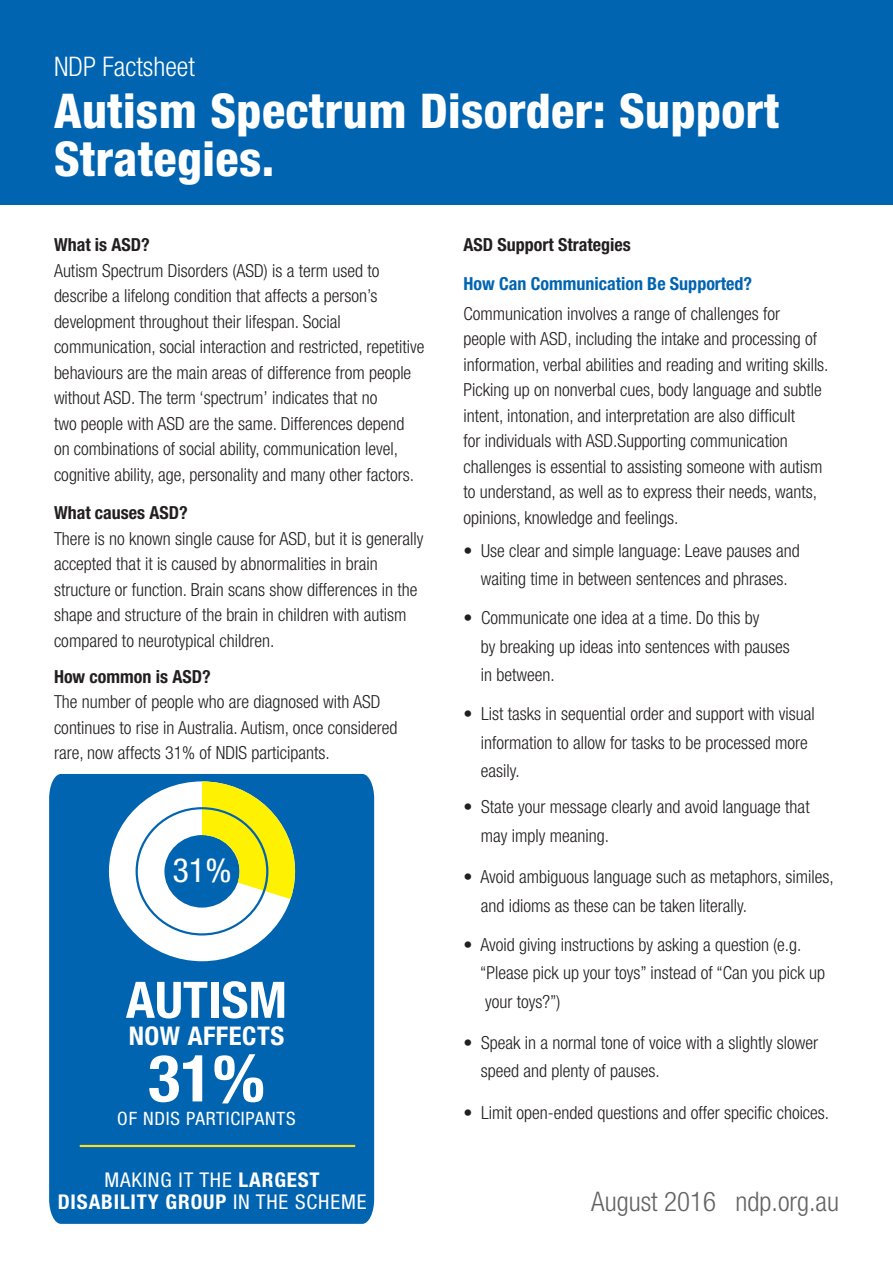
<style>
.page{position:relative;width:893px;height:1263px;background:#fff}
.page>*{position:absolute;margin:0;border:0;box-sizing:border-box;transform-origin:0 0}
.t1{font:700 condensed 65.1px "Helvetica Neue";color:#fff;scale:1.04 1}
.t2{font:700 condensed 50.4px "Helvetica Neue";color:#fff;scale:1.04 1}
.t3{font:800 condensed 48px/48px "Helvetica Neue";letter-spacing:.01em;color:#fff}
.t4{font:condensed 33.3px "Helvetica Neue";color:#fff;scale:1.04 1}
.t5{font:300 condensed 27px "Helvetica Neue";color:#636366}
.t6{font:300 condensed 27px "Helvetica Neue";color:#fff}
.t7{font:700 condensed 25.8px "Helvetica Neue";letter-spacing:.02em;color:#fff;scale:1.04 1}
.t8{font:condensed 20.4px/21.6px "Helvetica Neue";letter-spacing:.04em;color:#fff;text-align:center;scale:1.04 1}
.t9{font:condensed 18.45px "Helvetica Neue";letter-spacing:.04em;color:#fff;scale:1.04 1}
.t10{font:300 condensed 18px/25.5px "Helvetica Neue";color:#231f20}
.t11{font:700 condensed 18px "Helvetica Neue";color:#231f20}
.s1{font-weight:700}
.s2{font-weight:700;color:#0164b1}
</style>
<div class="page">
<div style="left:0;top:0;width:893px;height:204px;background:#0164b1"></div>
<div style="left:49px;top:774px;width:325px;height:450px;background:#0164b1"></div>
<svg style="left:109px;top:781px;width:186px;height:180px"></svg>
<hr style="left:80px;top:1145px;width:275px;height:2px;background:#ffdd17">
<p class="t6" style="left:54px;top:50px;width:142px">NDP Factsheet</p>
<p class="t3" style="left:54px;top:86px;width:727px">Autism Spectrum Disorder: Support<br>Strategies.</p>
<p class="t10" style="left:54px;top:232px;width:372px"><span class="s1">What is ASD?<br></span>Autism Spectrum Disorders (ASD) is a term used to describe a lifelong condition that affects a person’s development throughout their lifespan. Social communication, social interaction and restricted, repetitive behaviours are the main areas of difference from people without ASD. The term ‘spectrum’ indicates that no<br>two people with ASD are the same. Differences depend on combinations of social ability, communication level, cognitive ability, age, personality and many other factors.</p>
<p class="t10" style="left:54px;top:500px;width:371px"><span class="s1">What causes ASD?<br></span>There is no known single cause for ASD, but it is generally accepted that it is caused by abnormalities in brain structure or function. Brain scans show differences in the shape and structure of the brain in children with autism compared to neurotypical children.</p>
<p class="t10" style="left:54px;top:663px;width:345px"><span class="s1">How common is ASD?<br></span>The number of people who are diagnosed with ASD continues to rise in Australia. Autism, once considered rare, now affects 31% of NDIS participants.</p>
<p class="t4" style="left:172px;top:851px;width:59px">31%</p>
<p class="t2" style="left:126px;top:969px;width:156px">AUTISM</p>
<p class="t7" style="left:129px;top:1020px;width:151px">NOW AFFECTS</p>
<p class="t1" style="left:148px;top:1039px;width:114px">31%</p>
<p class="t9" style="left:117px;top:1107px;width:173px">OF NDIS PARTICIPANTS</p>
<p class="t8" style="left:58px;top:1169px;width:298px">MAKING IT THE <span class="s1">LARGEST<br>DISABILITY GROUP</span> IN THE SCHEME</p>
<p class="t11" style="left:463px;top:234px;width:169px">ASD Support Strategies</p>
<p class="t10" style="left:463px;top:268px;width:318px;line-height:30px"><span class="s2">How Can Communication Be Supported?<br></span>Communication involves a range of challenges for</p>
<p class="t10" style="left:463px;top:326px;width:367px">people with ASD, including the intake and processing of information, verbal abilities and reading and writing skills.<br>Picking up on nonverbal cues, body language and subtle intent, intonation, and interpretation are also difficult<br>for individuals with ASD.Supporting communication challenges is essential to assisting someone with autism to understand, as well as to express their needs, wants, opinions, knowledge and feelings.</p>
<p class="t10" style="left:463px;top:536px;width:338px;line-height:28.5px;text-align:center">• Use clear and simple language: Leave pauses and waiting time in between sentences and phrases.</p>
<p class="t10" style="left:481px;top:603px;width:311px;line-height:28.5px;text-indent:-17px">• Communicate one idea at a time. Do this by<br>by breaking up ideas into sentences with pauses in between.</p>
<p class="t10" style="left:481px;top:699px;width:336px;line-height:28.5px;text-indent:-17px">• List tasks in sequential order and support with visual information to allow for tasks to be processed more easily.</p>
<p class="t10" style="left:481px;top:792px;width:330px;line-height:28.5px;text-indent:-17px">• State your message clearly and avoid language that may imply meaning.</p>
<p class="t10" style="left:481px;top:862px;width:354px;line-height:28.5px;text-indent:-17px">• Avoid ambiguous language such as metaphors, similes, and idioms as these can be taken literally.</p>
<p class="t10" style="left:480px;top:930px;width:347px;line-height:28.5px;text-indent:-17px">• Avoid giving instructions by asking a question (e.g. “Please pick up your toys” instead of “Can you pick up your toys?”)</p>
<p class="t10" style="left:481px;top:1028px;width:339px;line-height:28.5px;text-indent:-17px">• Speak in a normal tone of voice with a slightly slower speed and plenty of pauses.</p>
<p class="t10" style="left:463px;top:1099px;width:367px">• Limit open-ended questions and offer specific choices.</p>
<p class="t5" style="left:591px;top:1186px;width:249px">August 2016 ndp.org.au</p>
</div>
